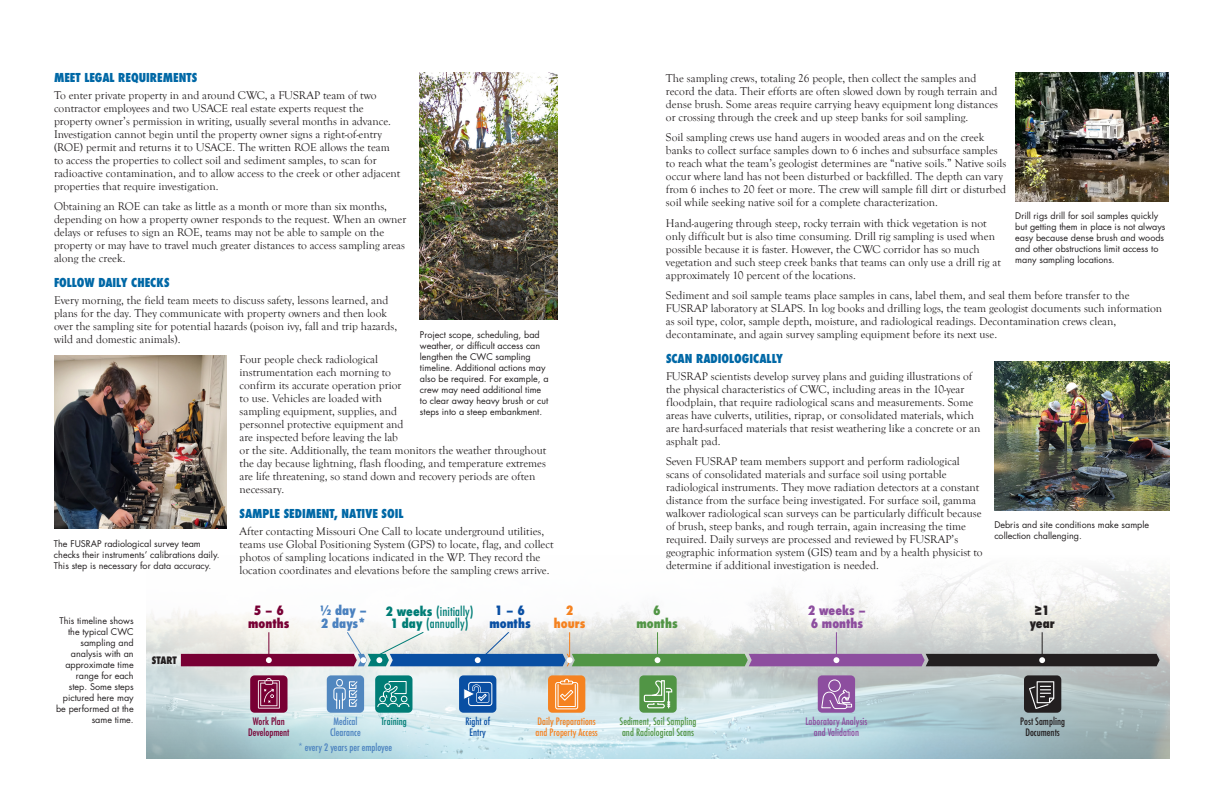
<style>
.page{position:relative;width:1224px;height:792px;background:#fff}
.page>*{position:absolute;margin:0;border:0;box-sizing:border-box;transform-origin:0 0}
.t1{font:500 condensed 12.5px/12.5px "Futura";color:#007d76;text-align:center}
.t2{font:800 condensed 12.5px/12.5px "Futura";color:#8d4e9f}
.t3{font:800 condensed 12.5px/12.5px "Futura";color:#4a81bf}
.t4{font:800 condensed 12.5px/12.5px "Futura";color:#780034;text-align:center}
.t5{font:800 condensed 12.5px/12.5px "Futura";color:#094fa3;text-align:center}
.t6{font:800 condensed 12.5px/12.5px "Futura";color:#519545;text-align:center}
.t7{font:800 condensed 12.5px/12.5px "Futura";color:#f58220;text-align:center}
.t8{font:800 condensed 12.5px/12.5px "Futura";color:#231f20;text-align:center}
.t9{font:800 condensed 12px "Futura";color:#0068a6}
.t10{font:11.5px/13px "Goudy Old Style T";color:#231f20}
.t11{font:500 condensed 10px/11px "Futura";color:#519545}
.t12{font:500 condensed 10px/11px "Futura";color:#4a81bf;text-align:center}
.t13{font:500 condensed 10px/11px "Futura";color:#f58220}
.t14{font:500 condensed 10px/11px "Futura";color:#8d4e9f;text-align:center}
.t15{font:500 condensed 10px/11px "Futura";color:#231f20;text-align:center}
.t16{font:500 condensed 10px/11px "Futura";color:#780034;text-align:center}
.t17{font:500 condensed 10px/11px "Futura";color:#094fa3;text-align:center}
.t18{font:500 condensed 10px "Futura";color:#007d76}
.t19{font:800 condensed 10px "Futura";letter-spacing:.005em;color:#231f20}
.t20{font:9px/11px "Futura";color:#231f20}
.s1{font-weight:800}
</style>
<div class="page">
<img style="left:420px;top:72px;width:138px;height:248px">
<img style="left:54px;top:356px;width:172px;height:173px">
<img style="left:146px;top:571px;width:1024px;height:187px">
<img style="left:1015px;top:72px;width:153px;height:129px">
<img style="left:994px;top:362px;width:176px;height:149px">
<div style="left:250px;top:675px;width:38px;height:38px;background:#780034;border-radius:4px"></div>
<div style="left:327px;top:675px;width:37px;height:38px;background:#5187bf;border-radius:4px"></div>
<div style="left:375px;top:675px;width:37px;height:38px;background:#007d76;border-radius:4px"></div>
<div style="left:459px;top:675px;width:37px;height:38px;background:#094fa3;border-radius:4px"></div>
<div style="left:548px;top:675px;width:37px;height:38px;background:#f58220;border-radius:4px"></div>
<div style="left:639px;top:675px;width:38px;height:38px;background:#519545;border-radius:4px"></div>
<svg style="left:181px;top:631px;width:979px;height:35px;background:#aaa9b0"></svg>
<div style="left:818px;top:675px;width:37px;height:38px;background:#8d4e9f;border-radius:4px"></div>
<div style="left:1024px;top:675px;width:37px;height:38px;background:#231f20;border-radius:4px"></div>
<svg style="left:333px;top:679px;width:25px;height:30px"></svg>
<svg style="left:555px;top:678px;width:24px;height:32px"></svg>
<svg style="left:821px;top:679px;width:32px;height:31px"></svg>
<svg style="left:643px;top:680px;width:30px;height:29px"></svg>
<svg style="left:377px;top:681px;width:33px;height:27px"></svg>
<div style="left:468px;top:682px;width:24px;height:24px;border:1px solid #fff;border-radius:3px"></div>
<svg style="left:463px;top:684px;width:26px;height:19px"></svg>
<svg style="left:258px;top:678px;width:22px;height:31px"></svg>
<svg style="left:1029px;top:681px;width:25px;height:28px"></svg>
<p class="t9" style="left:54px;top:69px;width:145px">MEET LEGAL REQUIREMENTS</p>
<p class="t10" style="left:54px;top:89px;width:348px">To enter private property in and around CWC, a FUSRAP team of two contractor employees and two USACE real estate experts request the property owner’s permission in writing, usually several months in advance.<br>Investigation cannot begin until the property owner signs a right-of-entry (ROE) permit and returns it to USACE. The written ROE allows the team to access the properties to collect soil and sediment samples, to scan for radioactive contamination, and to allow access to the creek or other adjacent properties that require investigation.</p>
<p class="t10" style="left:54px;top:200px;width:354px">Obtaining an ROE can take as little as a month or more than six months, depending on how a property owner responds to the request. When an owner delays or refuses to sign an ROE, teams may not be able to sample on the property or may have to travel much greater distances to access sampling areas along the creek.</p>
<p class="t9" style="left:54px;top:274px;width:117px">FOLLOW DAILY CHECKS</p>
<p class="t10" style="left:54px;top:294px;width:345px">Every morning, the field team meets to discuss safety, lessons learned, and plans for the day. They communicate with property owners and then look over the sampling site for potential hazards (poison ivy, fall and trip hazards, wild and domestic animals).</p>
<p class="t10" style="left:240px;top:353px;width:308px">Four people check radiological<br>instrumentation each morning to<br>confirm its accurate operation prior<br>to use. Vehicles are loaded with<br>sampling equipment, supplies, and<br>personnel protective equipment and<br>are inspected before leaving the lab<br>or the site. Additionally, the team monitors the weather throughout the day because lightning, flash flooding, and temperature extremes are life threatening, so stand down and recovery periods are often necessary.</p>
<p class="t20" style="left:420px;top:329px;width:130px">Project scope, scheduling, bad weather, or difficult access can lengthen the CWC sampling timeline. Additional actions may also be required. For example, a crew may need additional time to clear away heavy brush or cut steps into a steep embankment.</p>
<p class="t20" style="left:54px;top:538px;width:167px">The FUSRAP radiological survey team checks their instruments’ calibrations daily.<br>This step is necessary for data accuracy.</p>
<p class="t9" style="left:240px;top:505px;width:165px">SAMPLE SEDIMENT, NATIVE SOIL</p>
<p class="t10" style="left:240px;top:525px;width:315px">After contacting Missouri One Call to locate underground utilities, teams use Global Positioning System (GPS) to locate, flag, and collect photos of sampling locations indicated in the WP. They record the location coordinates and elevations before the sampling crews arrive.</p>
<p class="t10" style="left:666px;top:72px;width:334px">The sampling crews, totaling 26 people, then collect the samples and record the data. Their efforts are often slowed down by rough terrain and dense brush. Some areas require carrying heavy equipment long distances or crossing through the creek and up steep banks for soil sampling.</p>
<p class="t10" style="left:666px;top:131px;width:342px">Soil sampling crews use hand augers in wooded areas and on the creek banks to collect surface samples down to 6 inches and subsurface samples to reach what the team’s geologist determines are “native soils.” Native soils occur where land has not been disturbed or backfilled. The depth can vary from 6 inches to 20 feet or more. The crew will sample fill dirt or disturbed soil while seeking native soil for a complete characterization.</p>
<p class="t10" style="left:666px;top:217px;width:336px">Hand-augering through steep, rocky terrain with thick vegetation is not only difficult but is also time consuming. Drill rig sampling is used when possible because it is faster. However, the CWC corridor has so much vegetation and such steep creek banks that teams can only use a drill rig at approximately 10 percent of the locations.</p>
<p class="t10" style="left:666px;top:289px;width:498px">Sediment and soil sample teams place samples in cans, label them, and seal them before transfer to the FUSRAP laboratory at SLAPS. In log books and drilling logs, the team geologist documents such information as soil type, color, sample depth, moisture, and radiological readings. Decontamination crews clean, decontaminate, and again survey sampling equipment before its next use.</p>
<p class="t20" style="left:1015px;top:210px;width:152px">Drill rigs drill for soil samples quickly but getting them in place is not always easy because dense brush and woods and other obstructions limit access to many sampling locations.</p>
<p class="t9" style="left:666px;top:350px;width:118px">SCAN RADIOLOGICALLY</p>
<p class="t10" style="left:666px;top:370px;width:316px">FUSRAP scientists develop survey plans and guiding illustrations of the physical characteristics of CWC, including areas in the 10-year floodplain, that require radiological scans and measurements. Some areas have culverts, utilities, riprap, or consolidated materials, which are hard-surfaced materials that resist weathering like a concrete or an asphalt pad.</p>
<p class="t10" style="left:666px;top:455px;width:318px">Seven FUSRAP team members support and perform radiological scans of consolidated materials and surface soil using portable radiological instruments. They move radiation detectors at a constant distance from the surface being investigated. For surface soil, gamma walkover radiological scan surveys can be particularly difficult because of brush, steep banks, and rough terrain, again increasing the time required. Daily surveys are processed and reviewed by FUSRAP’s geographic information system (GIS) team and by a health physicist to determine if additional investigation is needed.</p>
<p class="t20" style="left:994px;top:520px;width:156px">Debris and site conditions make sample collection challenging.</p>
<p class="t20" style="left:56px;top:615px;width:79px;text-align:right">This timeline shows the typical CWC sampling and analysis with an approximate time range for each step. Some steps pictured here may be performed at the same time.</p>
<p class="t19" style="left:152px;top:654px;width:27px">START</p>
<p class="t4" style="left:248px;top:605px;width:43px">5 – 6 months</p>
<p class="t3" style="left:320px;top:605px;width:49px">½ day –<br>2 days*</p>
<p class="t1" style="left:385px;top:605px;width:90px"><span class="s1">2 weeks</span> (initially)<br><span class="s1">1 day</span> (annually)</p>
<p class="t5" style="left:489px;top:605px;width:43px">1 – 6 months</p>
<p class="t7" style="left:554px;top:605px;width:33px">2 hours</p>
<p class="t6" style="left:636px;top:605px;width:43px">6 months</p>
<p class="t2" style="left:808px;top:605px;width:60px">2 weeks –<br>6 months</p>
<p class="t8" style="left:1030px;top:605px;width:26px">≥1 year</p>
<p class="t18" style="left:381px;top:715px;width:27px">Training</p>
<p class="t17" style="left:465px;top:716px;width:26px">Right of<br>Entry</p>
<p class="t13" style="left:536px;top:716px;width:64px">Daily Preparations and Property Access</p>
<p class="t11" style="left:620px;top:716px;width:78px">Sediment, Soil Sampling and Radiological Scans</p>
<p class="t14" style="left:805px;top:716px;width:64px">Laboratory Analysis and Validation</p>
<p class="t15" style="left:1020px;top:716px;width:46px">Post Sampling<br>Documents</p>
<p class="t16" style="left:248px;top:716px;width:43px">Work Plan<br>Development</p>
<p class="t12" style="left:330px;top:716px;width:32px">Medical<br>Clearance</p>
<p class="t12" style="left:299px;top:742px;width:95px">* every 2 years per employee</p>
</div>
